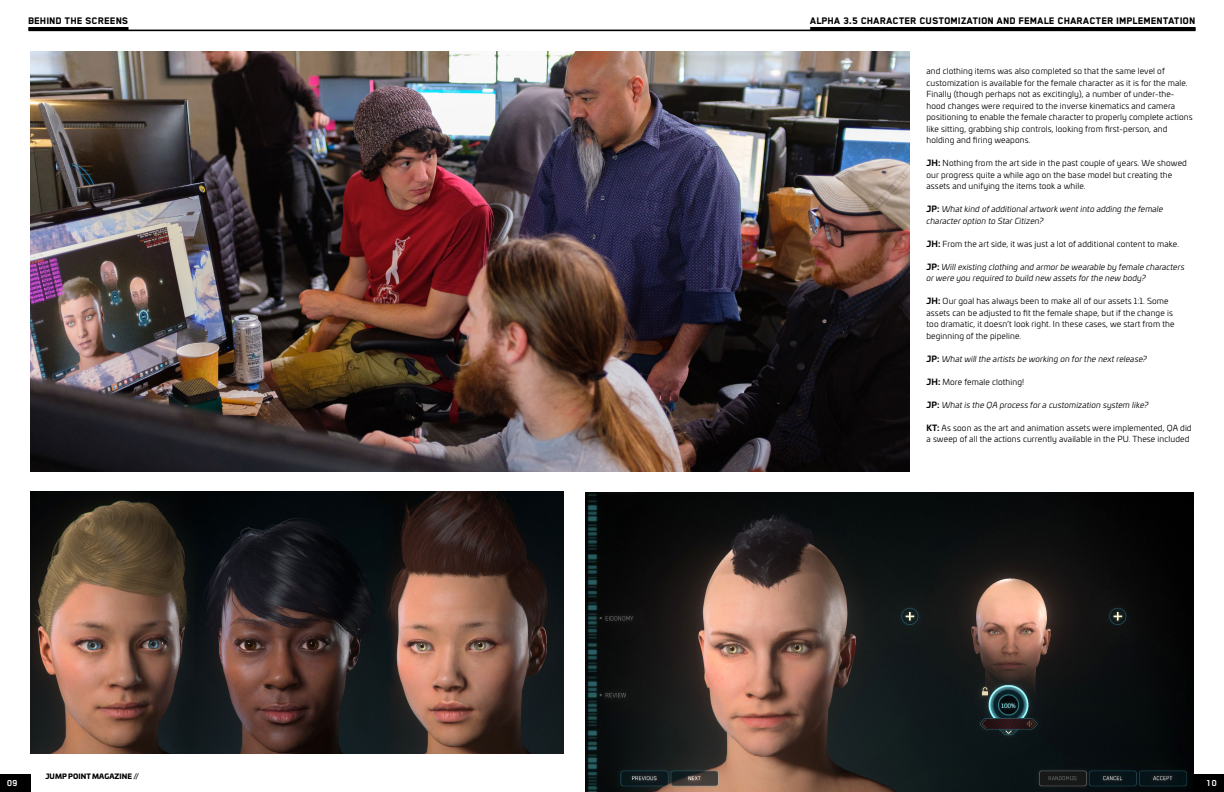
<style>
.page{position:relative;width:1224px;height:792px;background:#fff}
.page>*{position:absolute;margin:0;border:0;box-sizing:border-box;transform-origin:0 0}
.t1{font:800 11px "Blender Pro";letter-spacing:.01em;color:#000}
.t2{font:700 10px "Blender Pro";color:#fff}
.t3{font:8.2px/11.5px "Univia Pro";letter-spacing:.015em;color:#000}
.t4{font:italic 8.2px/11.5px "Univia Pro";letter-spacing:.015em;color:#000}
.t5{font:900 7px "Univia Pro";letter-spacing:.01em;color:#000}
.s1{font-weight:700}
.s2{font-weight:700;font-style:normal}
</style>
<div class="page">
<img style="left:30px;top:51px;width:879px;height:421px">
<img style="left:31px;top:491px;width:533px;height:263px">
<img style="left:585px;top:493px;width:609px;height:299px">
<hr style="left:28px;top:30px;width:584px;height:1px;background:#000">
<hr style="left:28px;top:27px;width:101px;height:3px;background:#000">
<hr style="left:612px;top:30px;width:584px;height:1px;background:#000">
<hr style="left:810px;top:27px;width:386px;height:3px;background:#000">
<div style="left:1193px;top:774px;width:31px;height:18px;background:#000"></div>
<div style="left:0;top:774px;width:31px;height:18px;background:#000"></div>
<h1 class="t1" style="left:28px;top:15px;width:102px">BEHIND THE SCREENS</h1>
<h1 class="t1" style="left:810px;top:15px;width:387px">ALPHA 3.5 CHARACTER CUSTOMIZATION AND FEMALE CHARACTER IMPLEMENTATION</h1>
<p class="t3" style="left:927px;top:65px;width:268px">and clothing items was also completed so that the same level of customization is available for the female character as it is for the male.<br>Finally (though perhaps not as excitingly), a number of under-the&shy;hood changes were required to the inverse kinematics and camera positioning to enable the female character to properly complete actions like sitting, grabbing ship controls, looking from first-person, and holding and firing weapons.</p>
<p class="t3" style="left:927px;top:157px;width:262px"><span class="s1">JH:</span> Nothing from the art side in the past couple of years. We showed our progress quite a while ago on the base model but creating the assets and unifying the items took a while.</p>
<p class="t4" style="left:927px;top:203px;width:238px"><span class="s2">JP:</span> What kind of additional artwork went into adding the female character option to Star Citizen?</p>
<p class="t3" style="left:927px;top:237px;width:254px"><span class="s1">JH:</span> From the art side, it was just a lot of additional content to make.</p>
<p class="t4" style="left:927px;top:260px;width:260px"><span class="s2">JP:</span> Will existing clothing and armor be wearable by female characters or were you required to build new assets for the new body?</p>
<p class="t3" style="left:927px;top:295px;width:250px"><span class="s1">JH:</span> Our goal has always been to make all of our assets 1:1. Some assets can be adjusted to fit the female shape, but if the change is too dramatic, it doesn’t look right. In these cases, we start from the beginning of the pipeline.</p>
<p class="t4" style="left:927px;top:352px;width:222px"><span class="s2">JP:</span> What will the artists be working on for the next release?</p>
<p class="t3" style="left:927px;top:375px;width:99px"><span class="s1">JH:</span> More female clothing!</p>
<p class="t4" style="left:927px;top:398px;width:223px"><span class="s2">JP:</span> What is the QA process for a customization system like?</p>
<p class="t3" style="left:927px;top:421px;width:267px"><span class="s1">KT:</span> As soon as the art and animation assets were implemented, QA did a sweep of all the actions currently available in the PU. These included</p>
<p class="t2" style="left:7px;top:778px;width:12px">09</p>
<p class="t5" style="left:45px;top:771px;width:95px">JUMP POINT MAGAZINE //</p>
<p class="t2" style="left:1206px;top:777px;width:12px">10</p>
</div>
